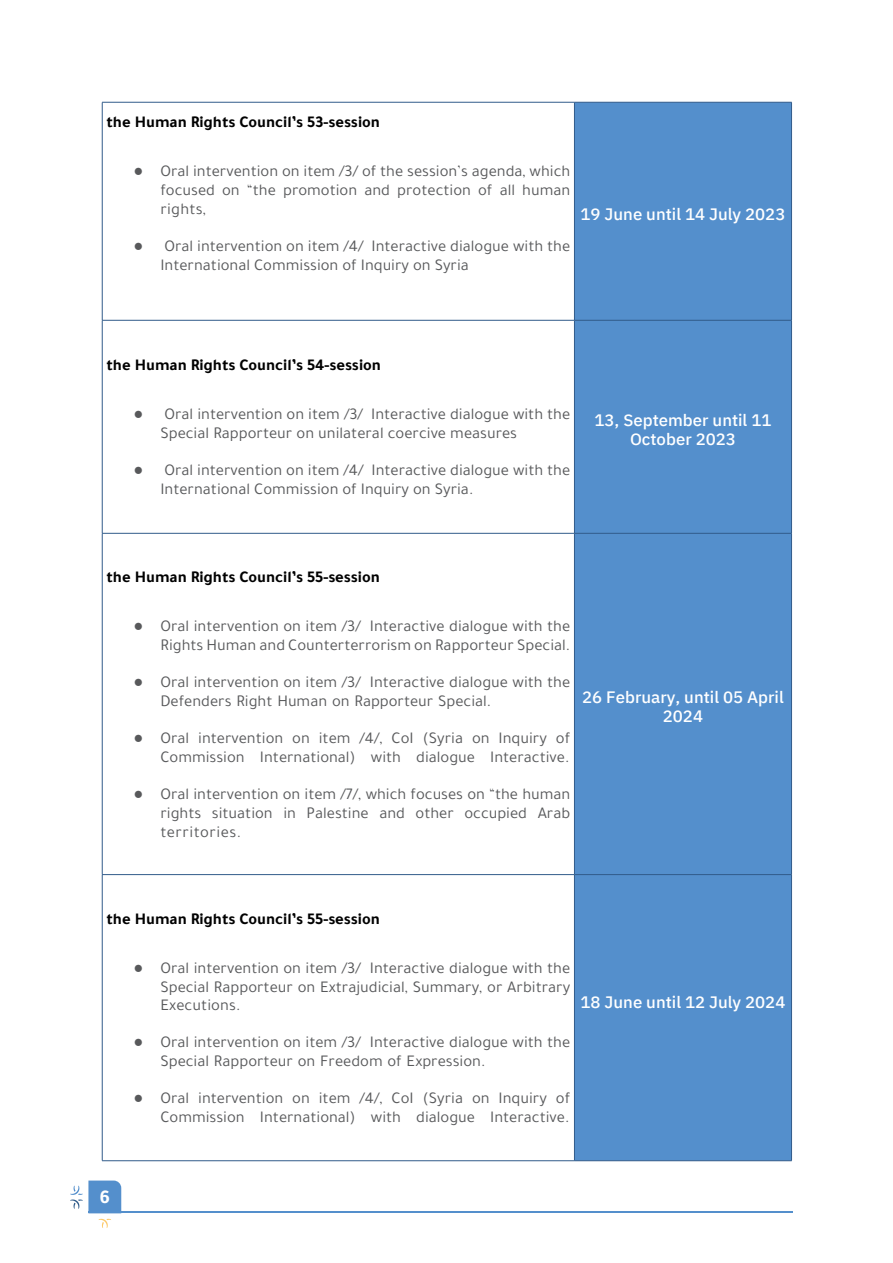
<style>
.page{position:relative;width:893px;height:1263px;background:#fff}
.page>*{position:absolute;margin:0;border:0;box-sizing:border-box;transform-origin:0 0}
.t1{font:700 19.5px "Tajawal";color:#fff}
.t2{font:16.5px/18.9px "Tajawal";color:#58595b}
.t3{font:700 16.5px "Tajawal";color:#000}
.t4{font:500 16.5px/19px "IBM Plex Sans Arabic";color:#fff;text-align:center}
.s1{font-family:"Times New Roman"}
</style>
<div class="page">
<div style="left:575px;top:103px;width:216px;height:1057px;background:#548fcc"></div>
<hr style="left:574px;top:320px;width:218px;height:1px;background:#315b8a">
<hr style="left:102px;top:320px;width:472px;height:1px;background:#315b8a">
<hr style="left:574px;top:533px;width:218px;height:1px;background:#315b8a">
<hr style="left:102px;top:533px;width:472px;height:1px;background:#315b8a">
<hr style="left:574px;top:874px;width:218px;height:1px;background:#315b8a">
<hr style="left:102px;top:874px;width:472px;height:1px;background:#315b8a">
<hr style="left:102px;top:102px;width:472px;height:1px;background:#315b8a">
<hr style="left:102px;top:102px;width:1px;height:218px;background:#315b8a">
<hr style="left:102px;top:320px;width:1px;height:213px;background:#315b8a">
<hr style="left:102px;top:533px;width:1px;height:341px;background:#315b8a">
<hr style="left:102px;top:875px;width:1px;height:285px;background:#315b8a">
<hr style="left:102px;top:1160px;width:472px;height:1px;background:#315b8a">
<hr style="left:574px;top:102px;width:218px;height:1px;background:#315b8a">
<hr style="left:791px;top:102px;width:1px;height:218px;background:#315b8a">
<hr style="left:574px;top:102px;width:1px;height:218px;background:#315b8a">
<hr style="left:791px;top:320px;width:1px;height:213px;background:#315b8a">
<hr style="left:574px;top:320px;width:1px;height:213px;background:#315b8a">
<hr style="left:791px;top:533px;width:1px;height:341px;background:#315b8a">
<hr style="left:574px;top:533px;width:1px;height:341px;background:#315b8a">
<hr style="left:791px;top:875px;width:1px;height:285px;background:#315b8a">
<hr style="left:574px;top:875px;width:1px;height:285px;background:#315b8a">
<hr style="left:574px;top:1160px;width:218px;height:1px;background:#315b8a">
<svg style="left:99px;top:1219px;width:12px;height:9px"></svg>
<svg style="left:70px;top:1180px;width:51px;height:31px"></svg>
<hr style="left:88px;top:1211px;width:705px;height:2px;background:#548fcc">
<p class="t3" style="left:106px;top:109px;width:275px">the Human Rights Council’s 53-session</p>
<p class="t2" style="left:160px;top:161px;width:411px;text-align:justify;text-indent:-27px"><span class="s1">●</span> Oral intervention on item /3/ of the session’s agenda, which focused on “the promotion and protection of all human rights,</p>
<p class="t2" style="left:160px;top:236px;width:411px;text-indent:-27px"><span class="s1">●</span> Oral intervention on item /4/ Interactive dialogue with the<br>International Commission of Inquiry on Syria</p>
<p class="t4" style="left:581px;top:205px;width:206px">19 June until 14 July 2023</p>
<p class="t3" style="left:106px;top:353px;width:276px">the Human Rights Council’s 54-session</p>
<p class="t2" style="left:160px;top:405px;width:411px;text-indent:-27px"><span class="s1">●</span> Oral intervention on item /3/ Interactive dialogue with the<br>Special Rapporteur on unilateral coercive measures</p>
<p class="t2" style="left:160px;top:460px;width:411px;text-indent:-27px"><span class="s1">●</span> Oral intervention on item /4/ Interactive dialogue with the<br>International Commission of Inquiry on Syria.</p>
<p class="t4" style="left:594px;top:411px;width:179px">13, September until 11<br>October 2023</p>
<p class="t3" style="left:106px;top:564px;width:275px">the Human Rights Council’s 55-session</p>
<p class="t2" style="left:133px;top:616px;width:438px;text-align:right"><span class="s1">●</span> Oral intervention on item /3/ Interactive dialogue with the<br>Rights Human and Counterterrorism on Rapporteur Special.</p>
<p class="t2" style="left:160px;top:672px;width:411px;text-indent:-27px"><span class="s1">●</span> Oral intervention on item /3/ Interactive dialogue with the<br>Defenders Right Human on Rapporteur Special.</p>
<p class="t2" style="left:133px;top:728px;width:438px;text-align:right"><span class="s1">●</span> Oral intervention on item /4/, CoI (Syria on Inquiry of<br>Commission International) with dialogue Interactive.</p>
<p class="t2" style="left:160px;top:784px;width:411px;text-align:justify;text-indent:-27px"><span class="s1">●</span> Oral intervention on item /7/, which focuses on “the human rights situation in Palestine and other occupied Arab territories.</p>
<p class="t4" style="left:582px;top:688px;width:203px">26 February, until 05 April<br>2024</p>
<p class="t3" style="left:106px;top:906px;width:275px">the Human Rights Council’s 55-session</p>
<p class="t2" style="left:160px;top:958px;width:411px;text-align:justify;text-indent:-27px"><span class="s1">●</span> Oral intervention on item /3/ Interactive dialogue with the Special Rapporteur on Extrajudicial, Summary, or Arbitrary Executions.</p>
<p class="t2" style="left:160px;top:1033px;width:411px;text-indent:-27px"><span class="s1">●</span> Oral intervention on item /3/ Interactive dialogue with the<br>Special Rapporteur on Freedom of Expression.</p>
<p class="t2" style="left:133px;top:1089px;width:438px;text-align:right"><span class="s1">●</span> Oral intervention on item /4/, CoI (Syria on Inquiry of<br>Commission International) with dialogue Interactive.</p>
<p class="t4" style="left:581px;top:993px;width:206px">18 June until 12 July 2024</p>
<p class="t1" style="left:100px;top:1182px;width:12px">6</p>
</div>
